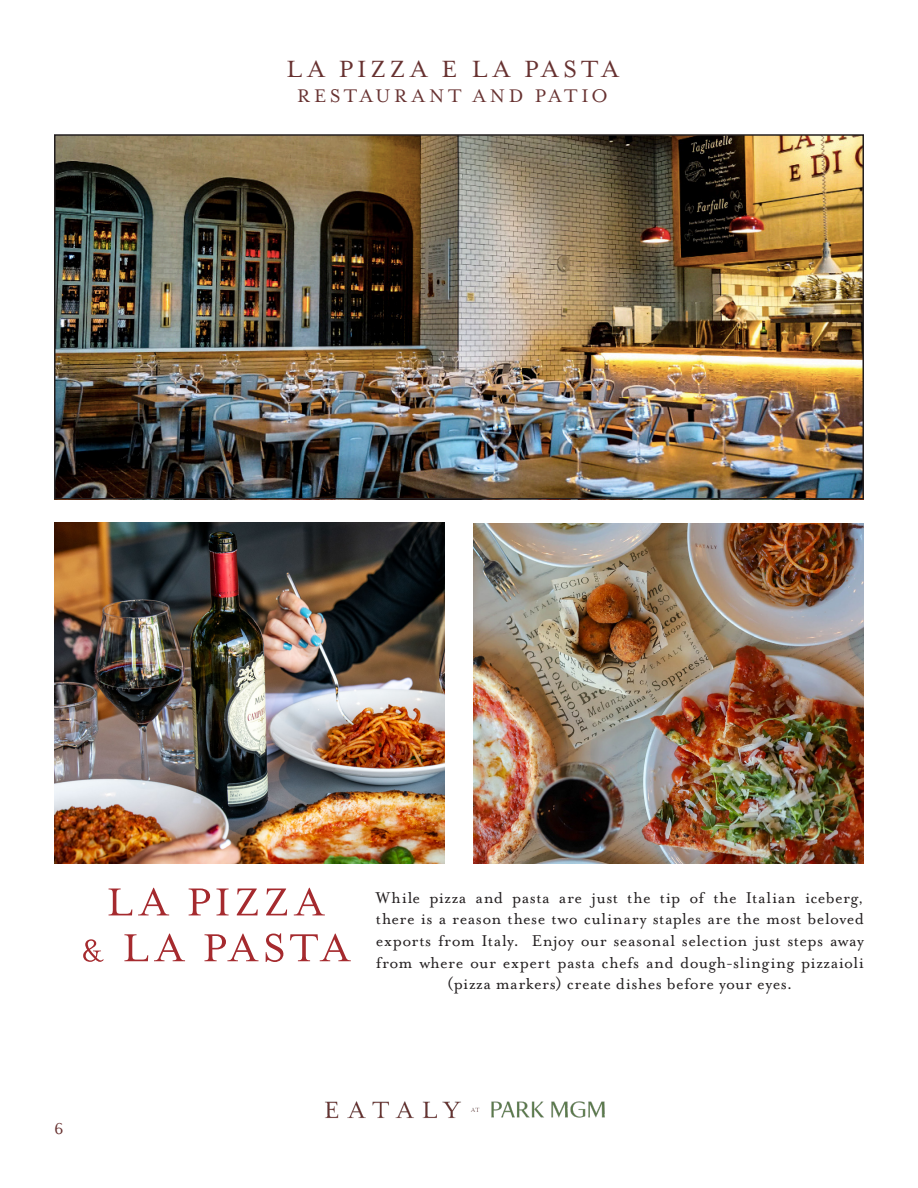
<style>
.page{position:relative;width:918px;height:1188px;background:#fff}
.page>*{position:absolute;margin:0;border:0;box-sizing:border-box;transform-origin:0 0}
.t1{font:27px "Mrs Eaves OT";letter-spacing:.155em;color:#673130}
.t2{font:21px "Mrs Eaves OT";letter-spacing:.17em;color:#673130}
.t3{font:18px/21.6px "Mrs Eaves OT";letter-spacing:.025em;color:#231f20;text-align:center}
.t4{font:18px "Mrs Eaves OT";color:#673130}
</style>
<div class="page">
<img style="left:325px;top:1101px;width:280px;height:17px">
<img style="left:473px;top:523px;width:391px;height:341px">
<img style="left:54px;top:523px;width:391px;height:341px">
<svg style="left:83px;top:933px;width:268px;height:29px"></svg>
<svg style="left:109px;top:888px;width:216px;height:27px"></svg>
<img style="left:57px;top:137px;width:804px;height:360px">
<div style="left:54px;top:134px;width:810px;height:366px;border:2px solid #231f20"></div>
<p class="t1" style="left:286px;top:54px;width:334px">LA PIZZA E LA PASTA</p>
<p class="t2" style="left:297px;top:84px;width:312px">RESTAURANT AND PATIO</p>
<p class="t4" style="left:54px;top:1119px;width:11px">6</p>
<p class="t3" style="left:376px;top:887px;width:490px">While pizza and pasta are just the tip of the Italian iceberg, there is a reason these two culinary staples are the most beloved exports from Italy. Enjoy our seasonal selection just steps away from where our expert pasta chefs and dough-slinging pizzaioli (pizza markers) create dishes before your eyes.</p>
</div>
